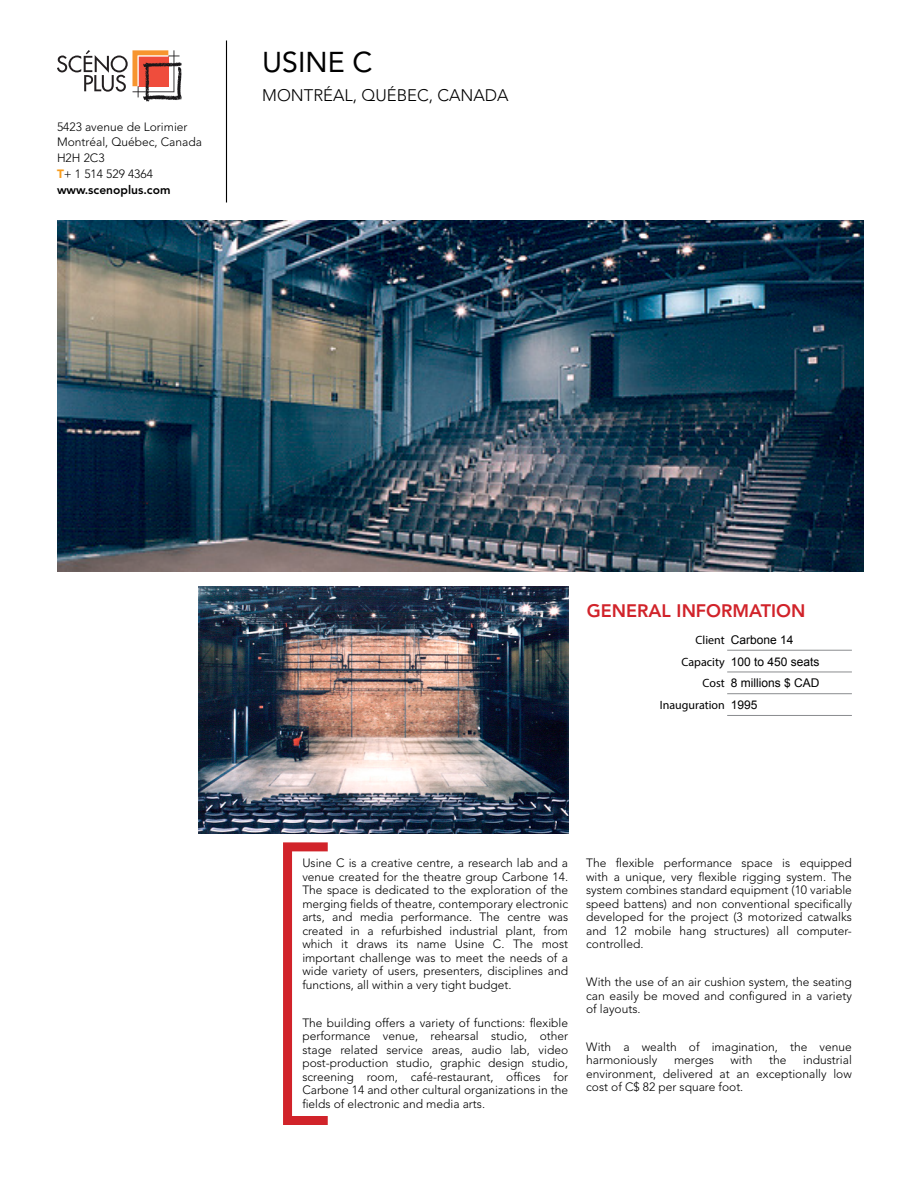
<style>
.page{position:relative;width:918px;height:1188px;background:#fff}
.page>*{position:absolute;margin:0;border:0;box-sizing:border-box;transform-origin:0 0}
.t1{font:28.5px "Avenir";color:#000}
._04_Section_Title{font:800 18px "Avenir";color:#d1232a}
.t2{font:300 16.65px "Avenir";color:#000}
._07_General_text_2{font:300 12px/13.5px "Avenir";color:#000;text-align:justify}
._05_General_Info{font:12px "Arial";color:#000}
.General_Info_Last_li{font:12px "Myriad Pro";color:#000}
.s1{font-weight:900;color:#f89c1c}
.s2{font-weight:800}
.s3{font-family:"Myriad Pro"}
.s4{font-family:"Arial"}
</style>
<div class="page">
<svg style="left:57px;top:50px;width:125px;height:52px"></svg>
<hr style="left:226px;top:40px;width:1px;height:162px;background:#000">
<img style="left:198px;top:586px;width:370px;height:247px">
<img style="left:57px;top:220px;width:807px;height:351px">
<hr style="left:727px;top:650px;width:125px;height:1px;background:#8a8c8f">
<hr style="left:727px;top:672px;width:125px;height:1px;background:#8a8c8f">
<hr style="left:727px;top:693px;width:125px;height:1px;background:#8a8c8f">
<hr style="left:727px;top:715px;width:125px;height:1px;background:#8a8c8f">
<div style="left:283px;top:842px;width:49px;height:283px;border:9px solid #d1232a"></div>
<p class="_07_General_text_2" style="left:57px;top:118px;width:146px;line-height:15.9px;text-align:left">5423 avenue de Lorimier<br>Montréal, Québec, Canada<br>H2H 2C3<br><span class="s1">T</span>+ 1 514 529 4364 <span class="s2">www.scenoplus.com</span></p>
<p class="t1" style="left:262px;top:45px;width:112px">USINE C</p>
<p class="t2" style="left:262px;top:86px;width:248px">MONTRÉAL, QUÉBEC, CANADA</p>
<p class="_04_Section_Title" style="left:587px;top:600px;width:220px">GENERAL INFORMATION</p>
<p class="_05_General_Info" style="left:696px;top:632px;width:99px"><span class="s3">Client</span> Carbone 14</p>
<p class="_05_General_Info" style="left:682px;top:654px;width:139px"><span class="s3">Capacity</span> 100 to 450 seats</p>
<p class="_05_General_Info" style="left:703px;top:675px;width:118px"><span class="s3">Cost</span> 8 millions $ CAD</p>
<p class="General_Info_Last_li" style="left:660px;top:698px;width:99px">Inauguration <span class="s4">1995</span></p>
<p class="_07_General_text_2" style="left:302px;top:856px;width:267px">Usine C is a creative centre, a research lab and a venue created for the theatre group Carbone 14.<br>The space is dedicated to the exploration of the merging fields of theatre, contemporary electronic arts, and media performance. The centre was created in a refurbished industrial plant, from which it draws its name Usine C. The most important challenge was to meet the needs of a wide variety of users, presenters, disciplines and functions, all within a very tight budget.</p>
<p class="_07_General_text_2" style="left:302px;top:1016px;width:267px">The building offers a variety of functions: flexible performance venue, rehearsal studio, other stage related service areas, audio lab, video post-production studio, graphic design studio, screening room, café-restaurant, offices for Carbone 14 and other cultural organizations in the fields of electronic and media arts.</p>
<p class="_07_General_text_2" style="left:586px;top:856px;width:267px">The flexible performance space is equipped with a unique, very flexible rigging system. The system combines standard equipment (10 variable speed battens) and non conventional specifically developed for the project (3 motorized catwalks and 12 mobile hang structures) all computer&shy;controlled.</p>
<p class="_07_General_text_2" style="left:586px;top:975px;width:267px">With the use of an air cushion system, the seating can easily be moved and configured in a variety of layouts.</p>
<p class="_07_General_text_2" style="left:586px;top:1040px;width:267px">With a wealth of imagination, the venue harmoniously</p>
<p class="_07_General_text_2" style="left:586px;top:1054px;width:267px;text-indent:217px">industrial environment, delivered at an exceptionally low cost of C$ 82 per square foot.</p>
<p class="_07_General_text_2" style="left:674px;top:1054px;width:41px">merges</p>
<p class="_07_General_text_2" style="left:731px;top:1054px;width:23px">with</p>
<p class="_07_General_text_2" style="left:769px;top:1054px;width:19px">the</p>
</div>
